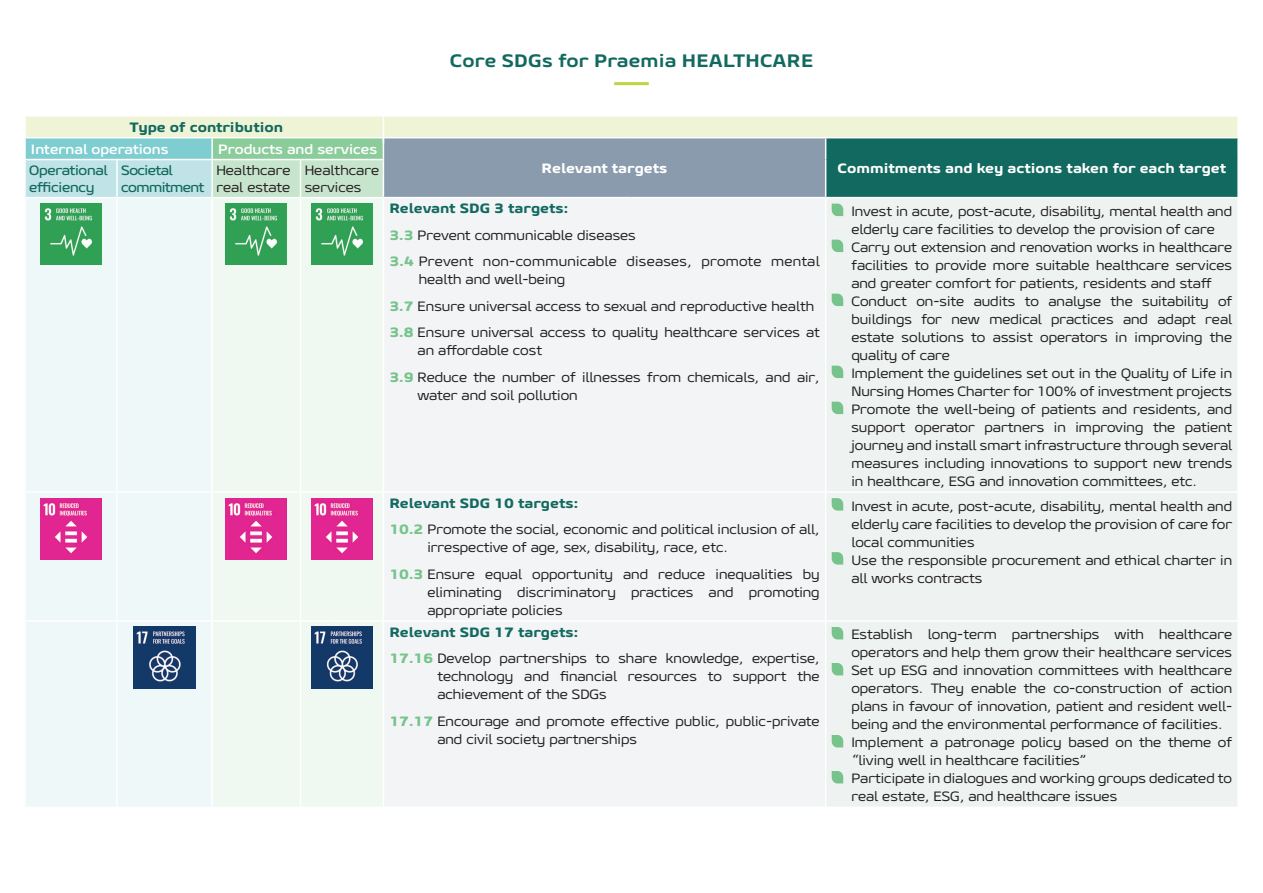
<style>
.page{position:relative;width:1263px;height:893px;background:#fff}
.page>*{position:absolute;margin:0;border:0;box-sizing:border-box;transform-origin:0 0}
.t1{font:800 18px "Geon Expanded";letter-spacing:.01em;color:#12695f}
.t2{font:13.5px/18px "Geon Expanded";color:#231f20}
.t3{font:13.5px/26.5px "Geon Expanded";letter-spacing:.02em;color:#231f20}
.t4{font:800 13.5px "Geon Expanded";color:#fff}
.t5{font:700 13.5px "Geon Expanded";color:#fff}
.t6{font:500 13.5px "Geon Expanded";letter-spacing:-.02em;color:#12695f}
.t7{font:800 13.5px "Geon Expanded";color:#12695f}
.t8{font:500 13.5px/16.2px "Geon Expanded";letter-spacing:-.04em;color:#12695f}
.s1{font-weight:800;color:#12695f}
.s2{font-weight:800;color:#76c48c}
</style>
<div class="page">
<hr style="left:614px;top:82px;width:35px;height:3px;background:#bcd63f">
<div style="left:26px;top:198px;width:185px;height:609px;background:#eef8f8"></div>
<div style="left:213px;top:198px;width:170px;height:609px;background:#eff8f1"></div>
<div style="left:384px;top:199px;width:441px;height:607px;background:#f2f4f6"></div>
<div style="left:827px;top:198px;width:410px;height:609px;background:#eef3f2"></div>
<hr style="left:116px;top:198px;width:2px;height:293px;background:#fff">
<hr style="left:300px;top:198px;width:1px;height:293px;background:#fff">
<hr style="left:24px;top:491px;width:93px;height:2px;background:#fff">
<hr style="left:117px;top:491px;width:95px;height:2px;background:#fff">
<hr style="left:116px;top:493px;width:2px;height:127px;background:#fff">
<hr style="left:212px;top:491px;width:89px;height:2px;background:#fff">
<hr style="left:301px;top:491px;width:27px;height:2px;background:#fff">
<hr style="left:300px;top:493px;width:1px;height:127px;background:#fff">
<hr style="left:328px;top:491px;width:55px;height:2px;background:#fff">
<hr style="left:383px;top:491px;width:249px;height:2px;background:#fff">
<hr style="left:632px;top:491px;width:194px;height:2px;background:#fff">
<hr style="left:826px;top:491px;width:413px;height:2px;background:#fff">
<hr style="left:24px;top:620px;width:93px;height:2px;background:#fff">
<hr style="left:117px;top:620px;width:95px;height:2px;background:#fff">
<hr style="left:116px;top:622px;width:2px;height:185px;background:#fff">
<hr style="left:212px;top:620px;width:89px;height:2px;background:#fff">
<hr style="left:301px;top:620px;width:27px;height:2px;background:#fff">
<hr style="left:300px;top:622px;width:1px;height:185px;background:#fff">
<hr style="left:328px;top:620px;width:55px;height:2px;background:#fff">
<hr style="left:383px;top:620px;width:249px;height:2px;background:#fff">
<hr style="left:632px;top:620px;width:194px;height:2px;background:#fff">
<hr style="left:826px;top:620px;width:413px;height:2px;background:#fff">
<img style="left:40px;top:204px;width:62px;height:61px">
<img style="left:226px;top:204px;width:61px;height:61px">
<img style="left:311px;top:204px;width:62px;height:61px">
<svg style="left:832px;top:204px;width:11px;height:12px"></svg>
<svg style="left:832px;top:240px;width:11px;height:12px"></svg>
<svg style="left:832px;top:294px;width:11px;height:12px"></svg>
<svg style="left:832px;top:366px;width:11px;height:12px"></svg>
<svg style="left:832px;top:402px;width:11px;height:12px"></svg>
<img style="left:40px;top:498px;width:62px;height:61px">
<img style="left:226px;top:498px;width:61px;height:61px">
<img style="left:311px;top:498px;width:62px;height:61px">
<svg style="left:832px;top:498px;width:11px;height:13px"></svg>
<svg style="left:832px;top:552px;width:11px;height:13px"></svg>
<img style="left:134px;top:627px;width:61px;height:61px">
<img style="left:311px;top:627px;width:62px;height:61px">
<svg style="left:832px;top:627px;width:11px;height:12px"></svg>
<svg style="left:832px;top:663px;width:11px;height:12px"></svg>
<svg style="left:832px;top:735px;width:11px;height:12px"></svg>
<svg style="left:832px;top:771px;width:11px;height:12px"></svg>
<svg style="left:25px;top:116px;width:1213px;height:82px;background:#92b6ae"></svg>
<h1 class="t1" style="left:450px;top:49px;width:365px">Core SDGs for Praemia HEALTHCARE</h1>
<p class="t7" style="left:130px;top:118px;width:155px">Type of contribution</p>
<p class="t5" style="left:31px;top:140px;width:139px">Internal operations</p>
<p class="t5" style="left:218px;top:140px;width:161px">Products and services</p>
<p class="t6" style="left:29px;top:162px;width:80px">Operational</p>
<p class="t4" style="left:542px;top:159px;width:127px">Relevant targets</p>
<p class="t4" style="left:837px;top:159px;width:390px">Commitments and key actions taken for each target</p>
<p class="t6" style="left:29px;top:178px;width:67px">efficiency</p>
<p class="t8" style="left:121px;top:162px;width:85px">Societal commitment</p>
<p class="t2" style="left:216px;top:162px;width:76px;line-height:16.2px">Healthcare real estate</p>
<p class="t2" style="left:305px;top:162px;width:76px;line-height:16.2px">Healthcare services</p>
<p class="t3" style="left:389px;top:195px;width:432px"><span class="s1">Relevant SDG 3 targets:<br></span><span class="s2">3.3</span> Prevent communicable diseases<br><span class="s2">3.4</span> Prevent non-communicable diseases, promote mental</p>
<p class="t2" style="left:389px;top:266px;width:432px;line-height:26.5px;text-indent:29px">health and well-being<br><span class="s2">3.7</span> Ensure universal access to sexual and reproductive health<br><span class="s2">3.8</span> Ensure universal access to quality healthcare services at</p>
<p class="t2" style="left:389px;top:337px;width:432px;line-height:26.5px;text-indent:28px">an affordable cost<br><span class="s2">3.9</span> Reduce the number of illnesses from chemicals, and air,</p>
<p class="t2" style="left:418px;top:386px;width:162px">water and soil pollution</p>
<p class="t2" style="left:389px;top:490px;width:432px;line-height:26.5px"><span class="s1">Relevant SDG 10 targets:<br></span><span class="s2">10.2</span> Promote the social, economic and political inclusion of all,</p>
<p class="t2" style="left:389px;top:534px;width:432px;line-height:26.5px;text-indent:38px">irrespective of age, sex, disability, race, etc.<br><span class="s2">10.3</span> Ensure equal opportunity and reduce inequalities by</p>
<p class="t2" style="left:427px;top:583px;width:394px">eliminating discriminatory practices and promoting appropriate policies</p>
<p class="t2" style="left:389px;top:618px;width:432px;line-height:26.5px"><span class="s1">Relevant SDG 17 targets:<br></span><span class="s2">17.16</span> Develop partnerships to share knowledge, expertise,</p>
<p class="t2" style="left:437px;top:667px;width:384px">technology and financial resources to support the achievement of the SDGs</p>
<p class="t2" style="left:437px;top:712px;width:384px;text-indent:-48px"><span class="s2">17.17</span> Encourage and promote effective public, public-private and civil society partnerships</p>
<p class="t2" style="left:851px;top:202px;width:382px">Invest in acute, post-acute, disability, mental health and elderly care facilities to develop the provision of care Carry out extension and renovation works in healthcare facilities to provide more suitable healthcare services and greater comfort for patients, residents and staff Conduct on-site audits to analyse the suitability of buildings for new medical practices and adapt real estate solutions to assist operators in improving the quality of care<br>Implement the guidelines set out in the Quality of Life in Nursing Homes Charter for 100% of investment projects Promote the well-being of patients and residents, and support operator partners in improving the patient journey and install smart infrastructure through several measures including innovations to support new trends in healthcare, ESG and innovation committees, etc.</p>
<p class="t2" style="left:851px;top:497px;width:382px">Invest in acute, post-acute, disability, mental health and elderly care facilities to develop the provision of care for local communities<br>Use the responsible procurement and ethical charter in all works contracts</p>
<p class="t2" style="left:851px;top:625px;width:382px">Establish long-term partnerships with healthcare operators and help them grow their healthcare services Set up ESG and innovation committees with healthcare operators. They enable the co-construction of action plans in favour of innovation, patient and resident well&shy;being and the environmental performance of facilities.<br>Implement a patronage policy based on the theme of “living well in healthcare facilities”<br>Participate in dialogues and working groups dedicated to real estate, ESG, and healthcare issues</p>
</div>
